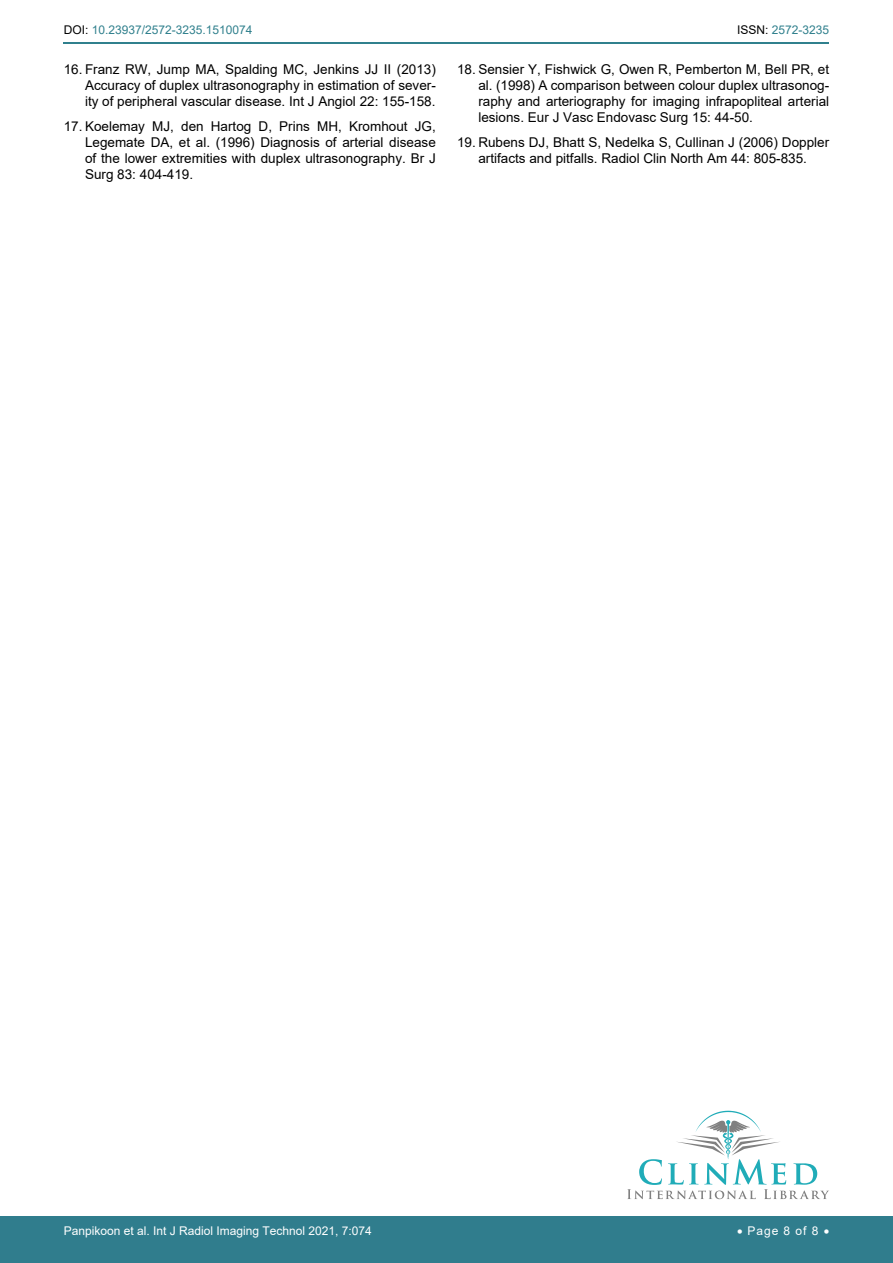
<style>
.page{position:relative;width:893px;height:1263px;background:#fff}
.page>*{position:absolute;margin:0;border:0;box-sizing:border-box;transform-origin:0 0}
.t1{font:13.5px/16.2px "Arial";color:#000;text-align:justify}
.t2{font:12px "Arial";color:#fff}
.t3{font:12px "Arial";color:#30808d}
.s1{color:#000}
</style>
<div class="page">
<hr style="left:64px;top:42px;width:765px;height:1px;background:#30808d">
<div style="left:0;top:1217px;width:893px;height:46px;background:#307d8d"></div>
<svg style="left:627px;top:1111px;width:202px;height:88px"></svg>
<p class="t3" style="left:64px;top:22px;width:190px"><span class="s1">DOI:</span> 10.23937/2572-3235.1510074</p>
<p class="t3" style="left:737px;top:22px;width:94px"><span class="s1">ISSN:</span> 2572-3235</p>
<p class="t1" style="left:85px;top:61px;width:352px;text-indent:-21px">16. Franz RW, Jump MA, Spalding MC, Jenkins JJ II (2013)<br>Accuracy of duplex ultrasonography in estimation of sever&shy;ity of peripheral vascular disease. Int J Angiol 22: 155-158.</p>
<p class="t1" style="left:85px;top:118px;width:352px;text-indent:-21px">17. Koelemay MJ, den Hartog D, Prins MH, Kromhout JG, Legemate DA, et al. (1996) Diagnosis of arterial disease of the lower extremities with duplex ultrasonography. Br J Surg 83: 404-419.</p>
<p class="t1" style="left:478px;top:61px;width:352px;text-indent:-21px">18. Sensier Y, Fishwick G, Owen R, Pemberton M, Bell PR, et al. (1998) A comparison between colour duplex ultrasonog&shy;raphy and arteriography for imaging infrapopliteal arterial lesions. Eur J Vasc Endovasc Surg 15: 44-50.</p>
<p class="t1" style="left:457px;top:134px;width:374px;text-align:center">19. Rubens DJ, Bhatt S, Nedelka S, Cullinan J (2006) Doppler artifacts and pitfalls. Radiol Clin North Am 44: 805-835.</p>
<p class="t2" style="left:64px;top:1223px;width:310px">Panpikoon et al. Int J Radiol Imaging Technol 2021, 7:074</p>
<p class="t2" style="left:737px;top:1223px;width:94px">• Page 8 of 8 •</p>
</div>
